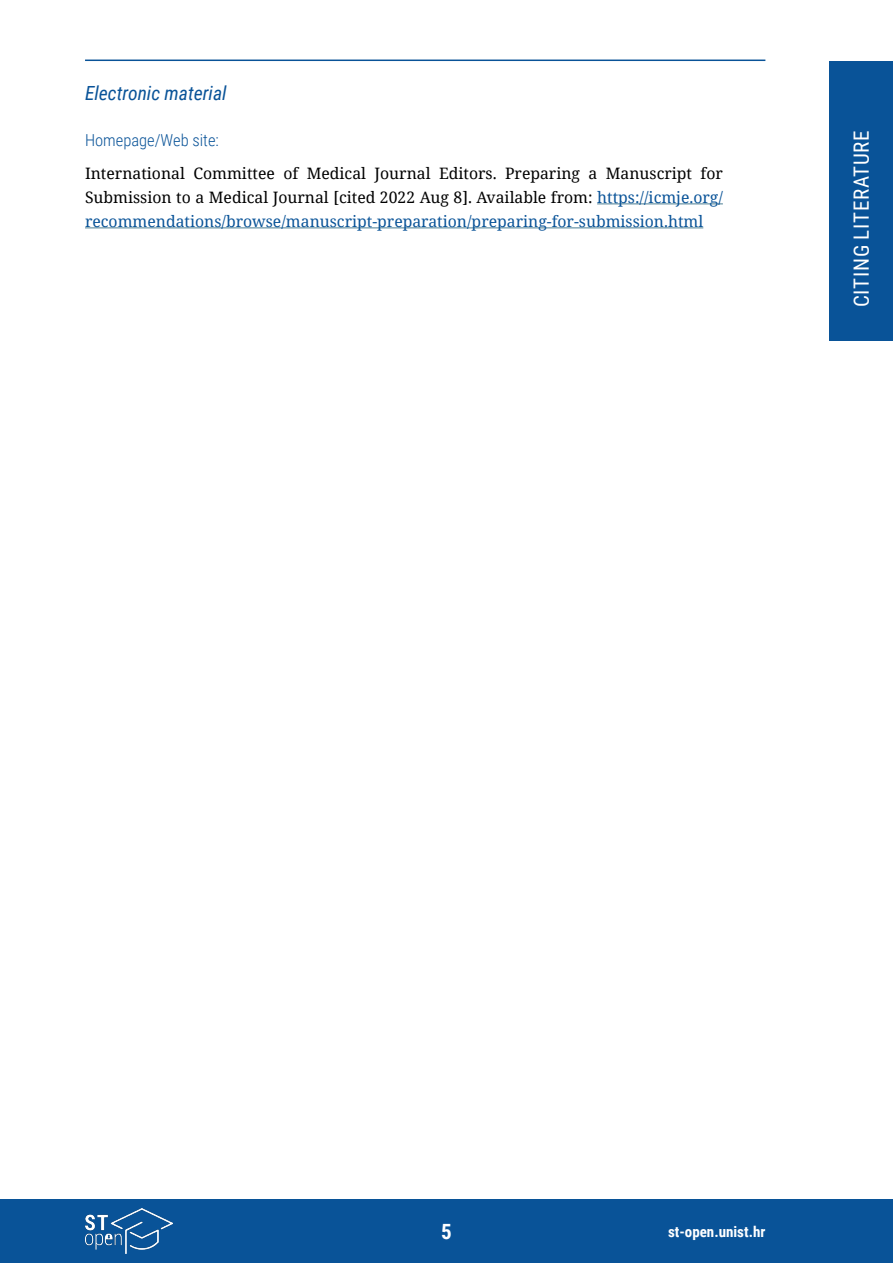
<style>
.page{position:relative;width:893px;height:1263px;background:#fff}
.page>*{position:absolute;margin:0;border:0;box-sizing:border-box;transform-origin:0 0}
.t1{font:21px "Roboto Condensed";letter-spacing:.035em;color:#fff}
.t2{font:700 21px "Roboto Condensed";color:#fff}
.t3{font:italic 19.5px "Roboto Condensed";color:#095398}
.t4{font:300 16.5px "Roboto Condensed";color:#095398}
.t5{font:15.75px/24px "Noto Serif";color:#000;text-align:justify}
.t6{font:700 15px "Roboto Condensed";color:#fff}
.s1{color:#095398}
</style>
<div class="page">
<div style="left:829px;top:61px;width:64px;height:279px;background:#095398"></div>
<div style="left:0;top:1199px;width:893px;height:64px;background:#095398"></div>
<hr style="left:85px;top:60px;width:680px;height:1px;background:#095398">
<img style="left:85px;top:1209px;width:87px;height:44px">
<hr style="left:597px;top:203px;width:126px;height:1px;background:#4b7d92">
<hr style="left:85px;top:227px;width:618px;height:1px;background:#4b7d92">
<p class="t3" style="left:85px;top:79px;width:143px">Electronic material</p>
<p class="t4" style="left:85px;top:129px;width:135px">Homepage/Web site:</p>
<p class="t5" style="left:85px;top:160px;width:639px">International Committee of Medical Journal Editors. Preparing a Manuscript for Submission to a Medical Journal [cited 2022 Aug 8]. Available from: <span class="s1">https://icmje.org/ recommendations/browse/manuscript-preparation/preparing-for-submission.html</span></p>
<h1 class="t1" style="left:847px;top:307px;width:178px;rotate:-90deg">CITING LITERATURE</h1>
<h1 class="t2" style="left:441px;top:1217px;width:12px">5</h1>
<p class="t6" style="left:668px;top:1221px;width:99px">st-open.unist.hr</p>
</div>
